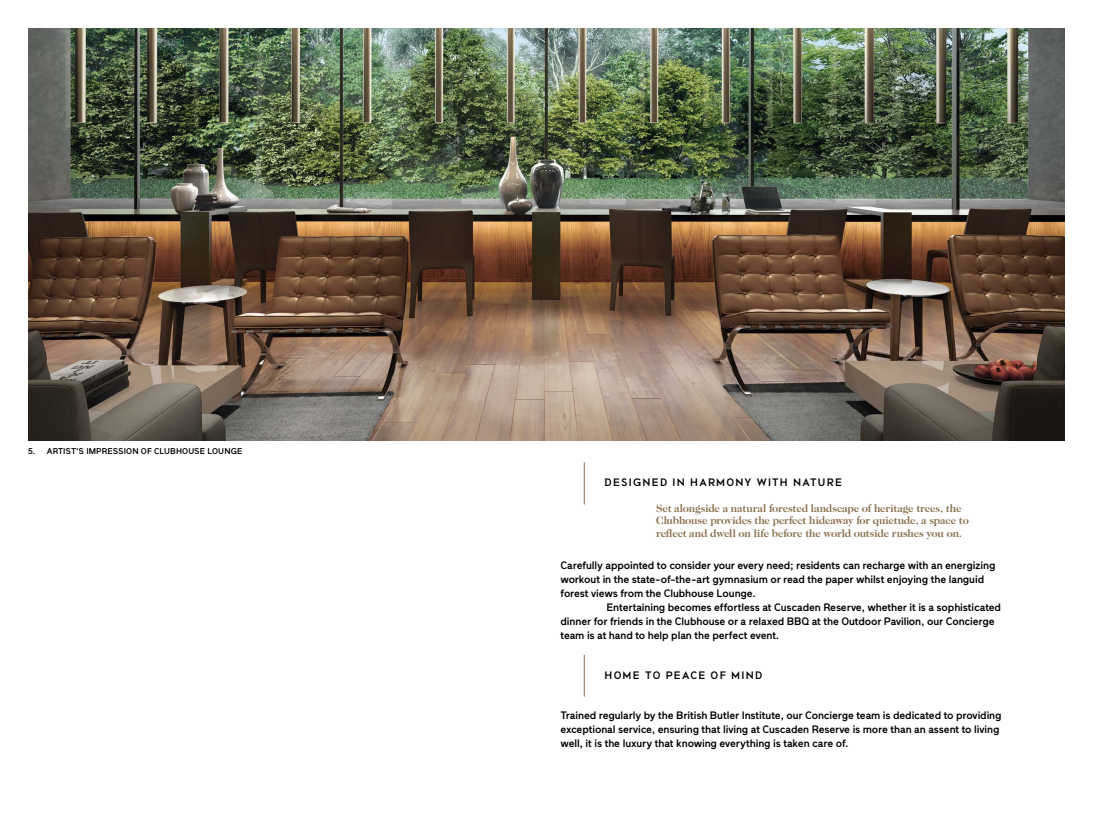
<style>
.page{position:relative;width:1093px;height:820px;background:#fff}
.page>*{position:absolute;margin:0;border:0;box-sizing:border-box;transform-origin:0 0}
.t1{font:500 10.8px/14px "Maax";letter-spacing:-.01em;color:#000}
.t2{font:700 10.8px/12px "Caslon Two Twenty Four";letter-spacing:-.01em;color:#896e4c}
.t3{font:500 10.8px "Maax";letter-spacing:.115em;color:#000}
.t4{font:500 10.8px "Maax";letter-spacing:.11em;color:#000}
.t5{font:500 8.4px "Maax";letter-spacing:.005em;color:#000}
</style>
<div class="page">
<img style="left:28px;top:28px;width:1037px;height:412px">
<hr style="left:584px;top:654px;width:1px;height:42px;background:#896e4c">
<hr style="left:584px;top:462px;width:1px;height:42px;background:#896e4c">
<p class="t5" style="left:28px;top:447px;width:216px">5. ARTIST’S IMPRESSION OF CLUBHOUSE LOUNGE</p>
<p class="t3" style="left:604px;top:476px;width:239px">DESIGNED IN HARMONY WITH NATURE</p>
<p class="t2" style="left:656px;top:502px;width:314px">Set alongside a natural forested landscape of heritage trees, the<br>Clubhouse provides the perfect hideaway for quietude, a space to reflect and dwell on life before the world outside rushes you on.</p>
<p class="t1" style="left:560px;top:557px;width:436px">Carefully appointed to consider your every need; residents can recharge with an energizing</p>
<p class="t1" style="left:560px;top:571px;width:425px">workout in the state-of-the-art gymnasium or read the paper whilst enjoying the languid</p>
<p class="t1" style="left:560px;top:585px;width:197px">forest views from the Clubhouse Lounge.</p>
<p class="t1" style="left:606px;top:599px;width:396px">Entertaining becomes effortless at Cuscaden Reserve, whether it is a sophisticated</p>
<p class="t1" style="left:560px;top:613px;width:436px">dinner for friends in the Clubhouse or a relaxed BBQ at the Outdoor Pavilion, our Concierge</p>
<p class="t1" style="left:560px;top:627px;width:221px">team is at hand to help plan the perfect event.</p>
<p class="t4" style="left:604px;top:668px;width:159px">HOME TO PEACE OF MIND</p>
<p class="t1" style="left:560px;top:707px;width:443px">Trained regularly by the British Butler Institute, our Concierge team is dedicated to providing exceptional service, ensuring that living at Cuscaden Reserve is more than an assent to living well, it is the luxury that knowing everything is taken care of.</p>
</div>
